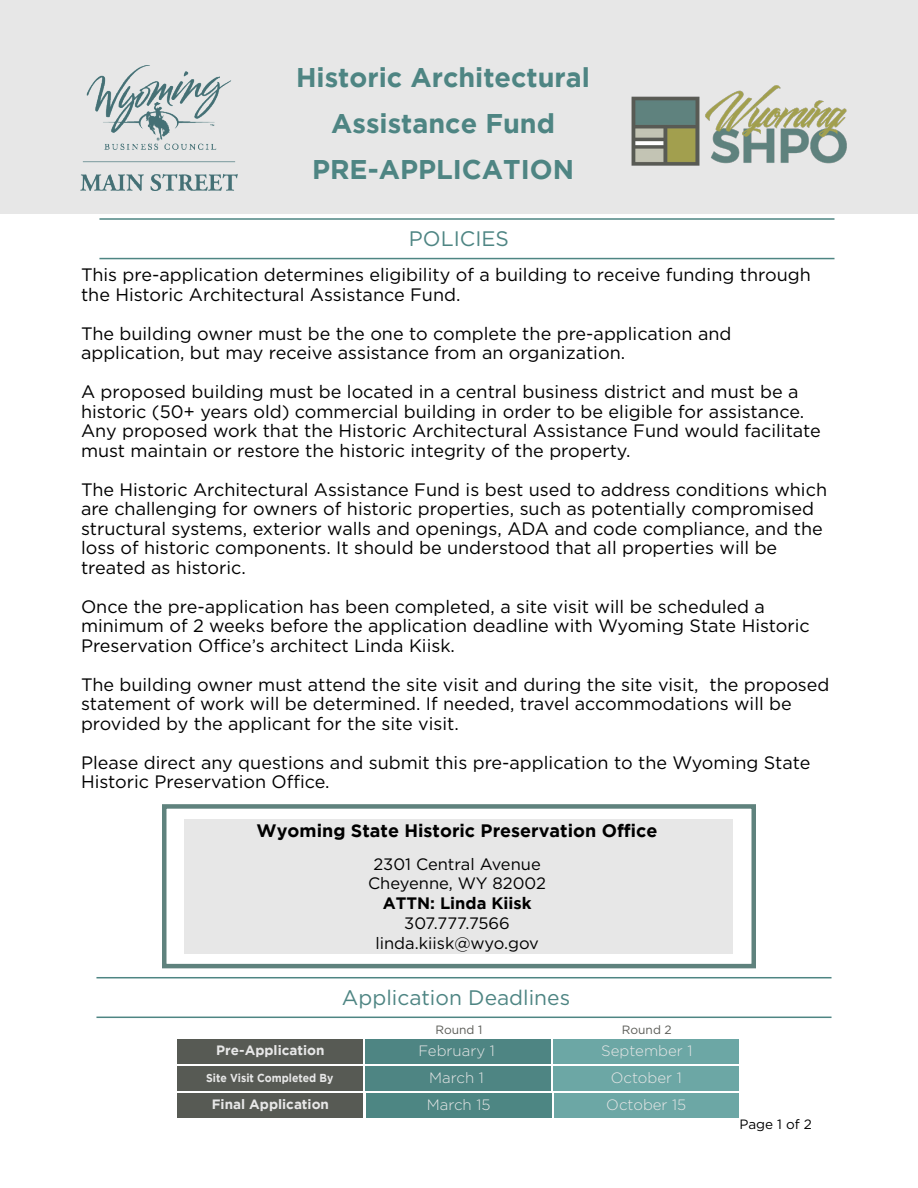
<style>
.page{position:relative;width:918px;height:1188px;background:#fff}
.page>*{position:absolute;margin:0;border:0;box-sizing:border-box;transform-origin:0 0}
.t1{font:700 27px/45.9px "Gotham";color:#4e8583;text-align:center}
.t2{font:21px "Gotham";color:#4e8583}
.t3{font:18px/19.5px "Gotham";color:#000}
.t4{font:700 18px "Gotham";color:#000}
.t5{font:16.5px/19.8px "Gotham";color:#000;text-align:center}
.t6{font:700 16.5px "Gotham";color:#000}
.t7{font:300 15px/27px "Gotham";color:#e7e7e7;text-align:center}
.t8{font:700 13.5px "Gotham";color:#e7e7e7}
.t9{font:13.5px "Gotham";color:#000}
.t10{font:12px "Gotham";color:#5a5b56}
.t11{font:700 11.55px "Gotham";color:#e7e7e7;scale:.91 1}
</style>
<div class="page">
<div style="left:177px;top:1039px;width:186px;height:25px;background:#575a54"></div>
<div style="left:554px;top:1039px;width:185px;height:25px;background:#6ca7a5"></div>
<div style="left:365px;top:1039px;width:186px;height:25px;background:#4e8583"></div>
<div style="left:177px;top:1093px;width:186px;height:25px;background:#575a54"></div>
<div style="left:554px;top:1093px;width:185px;height:25px;background:#6ca7a5"></div>
<div style="left:366px;top:1093px;width:185px;height:25px;background:#4d8683"></div>
<div style="left:177px;top:1066px;width:186px;height:25px;background:#575a54"></div>
<div style="left:554px;top:1066px;width:185px;height:25px;background:#6ca7a5"></div>
<div style="left:365px;top:1066px;width:186px;height:25px;background:#4e8583"></div>
<hr style="left:99px;top:258px;width:736px;height:1px;background:#4e8583">
<hr style="left:99px;top:218px;width:736px;height:2px;background:#4e8583">
<hr style="left:96px;top:1017px;width:736px;height:1px;background:#4e8583">
<hr style="left:96px;top:977px;width:736px;height:1px;background:#4e8583">
<div style="left:162px;top:804px;width:594px;height:164px;border:4px solid #5f827d"></div>
<div style="left:185px;top:819px;width:548px;height:134px;background:#e7e7e7"></div>
<div style="left:0;top:0;width:918px;height:213px;background:#e7e7e7"></div>
<img style="left:631px;top:85px;width:216px;height:81px">
<img style="left:80px;top:65px;width:158px;height:125px">
<h1 class="t1" style="left:296px;top:54px;width:295px">Historic Architectural<br>Assistance Fund<br>PRE-APPLICATION</h1>
<p class="t2" style="left:409px;top:227px;width:102px">POLICIES</p>
<p class="t3" style="left:81px;top:265px;width:731px">This pre-application determines eligibility of a building to receive funding through the Historic Architectural Assistance Fund.</p>
<p class="t3" style="left:81px;top:323px;width:652px">The building owner must be the one to complete the pre-application and application, but may receive assistance from an organization.</p>
<p class="t3" style="left:81px;top:382px;width:741px">A proposed building must be located in a central business district and must be a historic (50+ years old) commercial building in order to be eligible for assistance.<br>Any proposed work that the Historic Architectural Assistance Fund would facilitate must maintain or restore the historic integrity of the property.</p>
<p class="t3" style="left:81px;top:479px;width:748px">The Historic Architectural Assistance Fund is best used to address conditions which are challenging for owners of historic properties, such as potentially compromised structural systems, exterior walls and openings, ADA and code compliance, and the loss of historic components. It should be understood that all properties will be treated as historic.</p>
<p class="t3" style="left:81px;top:596px;width:730px">Once the pre-application has been completed, a site visit will be scheduled a minimum of 2 weeks before the application deadline with Wyoming State Historic<br>Preservation Office’s architect Linda Kiisk.</p>
<p class="t3" style="left:81px;top:674px;width:750px">The building owner must attend the site visit and during the site visit, the proposed statement of work will be determined. If needed, travel accommodations will be provided by the applicant for the site visit.</p>
<p class="t3" style="left:81px;top:752px;width:731px">Please direct any questions and submit this pre-application to the Wyoming State<br>Historic Preservation Office.</p>
<p class="t4" style="left:257px;top:820px;width:402px">Wyoming State Historic Preservation Office</p>
<p class="t5" style="left:368px;top:854px;width:179px">2301 Central Avenue<br>Cheyenne, WY 82002</p>
<p class="t6" style="left:383px;top:894px;width:150px">ATTN: Linda Kiisk</p>
<p class="t5" style="left:375px;top:913px;width:165px">307.777.7566 linda.kiisk@wyo.gov</p>
<p class="t2" style="left:342px;top:986px;width:230px">Application Deadlines</p>
<p class="t8" style="left:216px;top:1042px;width:110px">Pre-Application</p>
<p class="t11" style="left:206px;top:1071px;width:141px">Site Visit Completed By</p>
<p class="t8" style="left:212px;top:1096px;width:119px">Final Application</p>
<p class="t10" style="left:435px;top:1024px;width:48px">Round 1</p>
<p class="t10" style="left:622px;top:1024px;width:51px">Round 2</p>
<p class="t7" style="left:418px;top:1037px;width:78px">February 1<br>March 1<br>March 15</p>
<p class="t7" style="left:601px;top:1037px;width:93px">September 1<br>October 1<br>October 15</p>
<p class="t9" style="left:740px;top:1116px;width:74px">Page 1 of 2</p>
</div>
